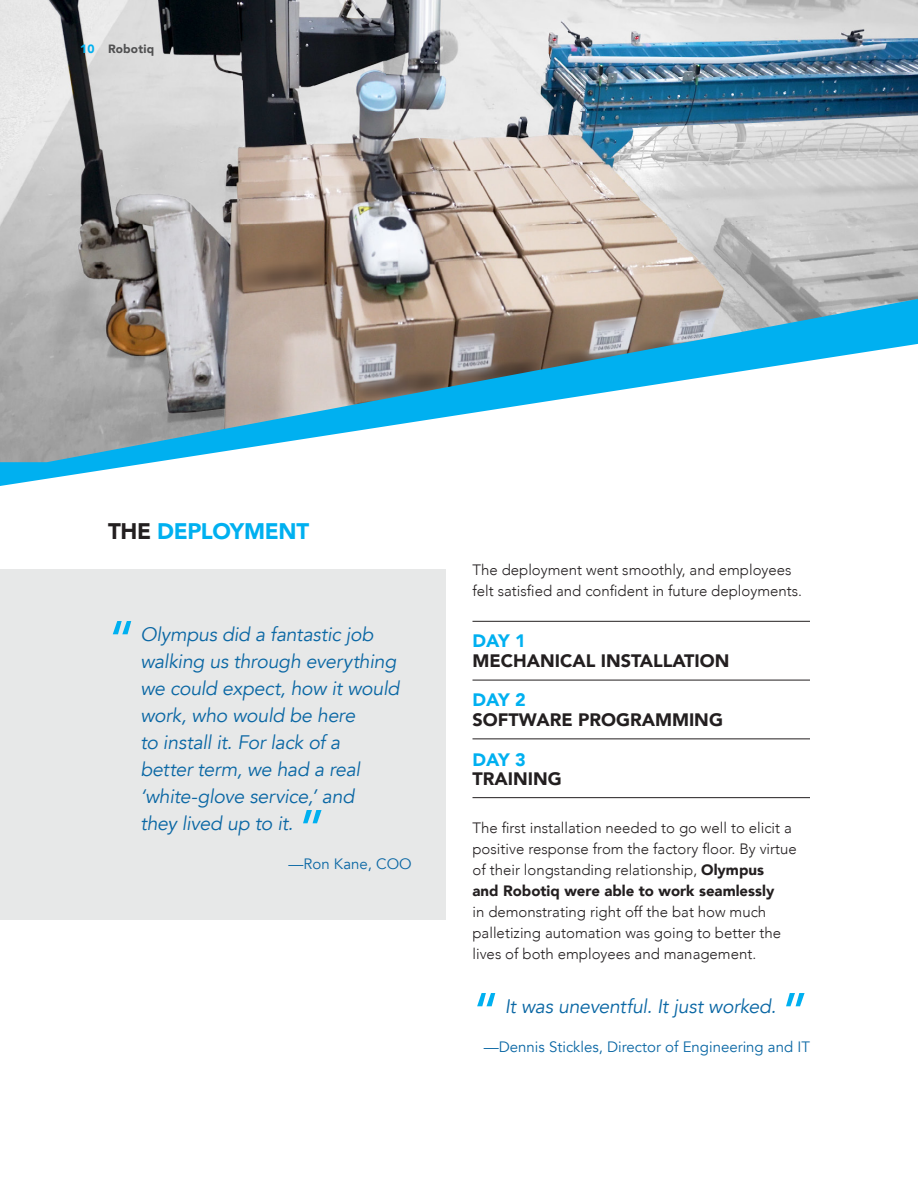
<style>
.page{position:relative;width:918px;height:1188px;background:#fff}
.page>*{position:absolute;margin:0;border:0;box-sizing:border-box;transform-origin:0 0}
.t1{font:500 54px "Avenir";color:#00b0f0}
.t2{font:900 22.5px "Avenir";letter-spacing:-.015em;color:#00b0f0}
.t3{font:italic 19.5px/27px "Avenir";letter-spacing:-.015em;color:#0a67a4}
.t4{font:900 18px "Avenir";color:#231f20}
.t5{font:900 18px "Avenir";letter-spacing:-.035em;color:#00b0f0}
.t6{font:300 15px/21px "Avenir";color:#231f20}
.t7{font:15px "Avenir";color:#0a67a4}
.t8{font:900 12px "Avenir";letter-spacing:.02em;color:#505051}
.s1{color:#00b0f0}
.s2{color:#231f20}
.s3{font-weight:900}
</style>
<div class="page">
<div style="left:0;top:569px;width:446px;height:351px;background:#e7e8e8"></div>
<svg style="left:0;top:462px;width:155px;height:24px"></svg>
<img style="left:0;top:0;width:918px;height:462px">
<hr style="left:472px;top:621px;width:338px;height:1px;background:#231f20">
<hr style="left:472px;top:680px;width:338px;height:1px;background:#231f20">
<hr style="left:472px;top:739px;width:338px;height:1px;background:#231f20">
<hr style="left:472px;top:797px;width:338px;height:1px;background:#231f20">
<p class="t8" style="left:80px;top:38px;width:76px"><span class="s1">10</span> Robotiq</p>
<h2 class="t2" style="left:108px;top:512px;width:203px"><span class="s2">THE</span> DEPLOYMENT</h2>
<h1 class="t1" style="left:108px;top:594px;width:30px">“</h1>
<h3 class="t3" style="left:140px;top:621px;width:260px">Olympus did a fantastic job walking us through everything we could expect, how it would work, who would be here<br>to install it. For lack of a<br>better term, we had a real ‘white-glove service,’ and<br>they lived up to it.</h3>
<h1 class="t1" style="left:298px;top:783px;width:30px">”</h1>
<p class="t7" style="left:289px;top:854px;width:125px">—Ron Kane, COO</p>
<p class="t6" style="left:472px;top:560px;width:331px">The deployment went smoothly, and employees felt satisfied and confident in future deployments.</p>
<p class="t5" style="left:472px;top:625px;width:55px">DAY 1</p>
<p class="t4" style="left:472px;top:645px;width:258px">MECHANICAL INSTALLATION</p>
<p class="t5" style="left:472px;top:685px;width:55px">DAY 2</p>
<p class="t4" style="left:472px;top:704px;width:252px">SOFTWARE PROGRAMMING</p>
<p class="t5" style="left:472px;top:744px;width:55px">DAY 3</p>
<p class="t4" style="left:472px;top:763px;width:91px">TRAINING</p>
<p class="t6" style="left:472px;top:818px;width:326px">The first installation needed to go well to elicit a positive response from the factory floor. By virtue of their longstanding relationship, <span class="s3">Olympus<br>and Robotiq were able to work seamlessly</span></p>
<p class="t6" style="left:472px;top:902px;width:310px">in demonstrating right off the bat how much palletizing automation was going to better the lives of both employees and management.</p>
<h1 class="t1" style="left:472px;top:966px;width:29px">“</h1>
<h3 class="t3" style="left:505px;top:993px;width:273px">It was uneventful. It just worked.</h3>
<h1 class="t1" style="left:781px;top:966px;width:30px">”</h1>
<p class="t7" style="left:484px;top:1037px;width:328px">—Dennis Stickles, Director of Engineering and IT</p>
</div>
